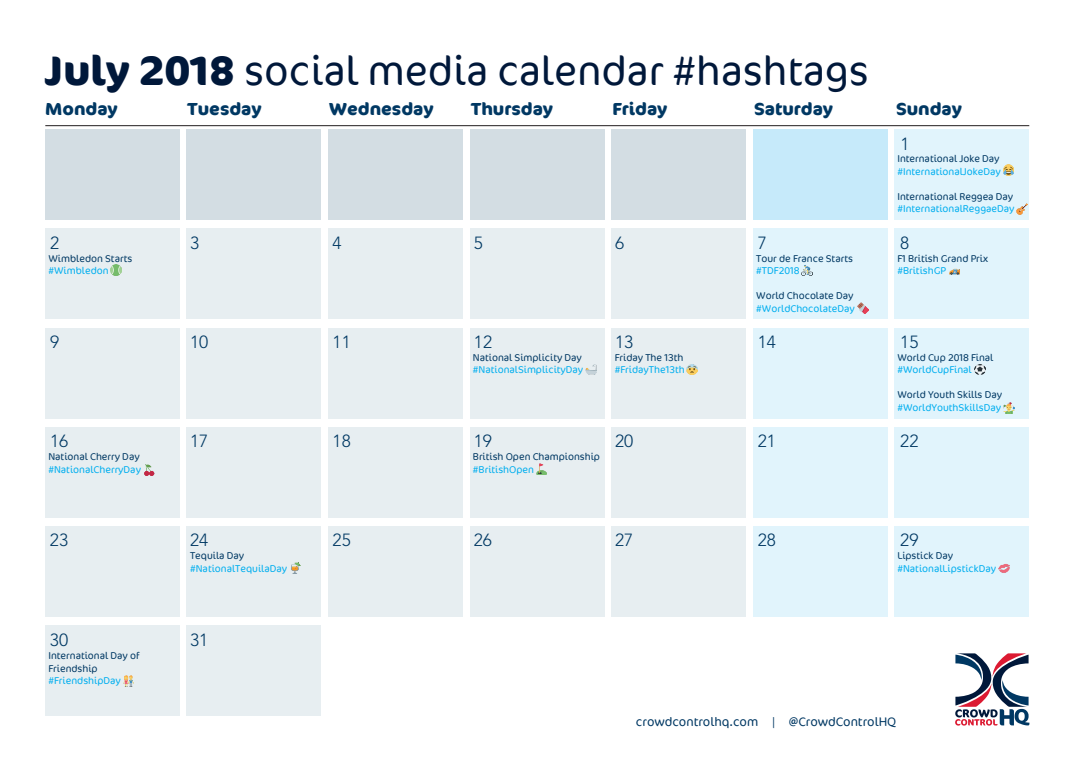
<style>
.page{position:relative;width:1074px;height:780px;background:#fff}
.page>*{position:absolute;margin:0;border:0;box-sizing:border-box;transform-origin:0 0}
.t1{font:300 41.25px "Cocon CE";color:#00183a}
.t2{font:300 17.5px "Avenir LT Pro";color:#003863}
.t3{font:700 17.5px "Cocon CE";color:#003863}
.t4{font:300 12.5px "Cocon CE";color:#003863}
.t5{font:300 10px/12.5px "Cocon CE";color:#003863}
.t6{font:300 10px "Cocon CE";color:#00aeef}
.s1{font-weight:700}
</style>
<div class="page">
<hr style="left:45px;top:125px;width:984px;height:1px;background:#231f20">
<div style="left:45px;top:129px;width:135px;height:91px;background:#d3dde3"></div>
<div style="left:186px;top:129px;width:135px;height:91px;background:#d3dde3"></div>
<div style="left:328px;top:129px;width:135px;height:91px;background:#d3dde3"></div>
<div style="left:470px;top:129px;width:134px;height:91px;background:#d3dde3"></div>
<div style="left:611px;top:129px;width:135px;height:91px;background:#d3dde3"></div>
<div style="left:753px;top:129px;width:134px;height:91px;background:#c6eafa"></div>
<div style="left:186px;top:228px;width:135px;height:91px;background:#e7eef1"></div>
<div style="left:328px;top:228px;width:135px;height:91px;background:#e7eef1"></div>
<div style="left:470px;top:228px;width:134px;height:91px;background:#e7eef1"></div>
<div style="left:611px;top:228px;width:135px;height:91px;background:#e7eef1"></div>
<div style="left:45px;top:328px;width:135px;height:90px;background:#e7eef1"></div>
<div style="left:186px;top:328px;width:135px;height:90px;background:#e7eef1"></div>
<div style="left:328px;top:328px;width:135px;height:90px;background:#e7eef1"></div>
<div style="left:753px;top:328px;width:134px;height:90px;background:#e1f4fc"></div>
<div style="left:186px;top:427px;width:135px;height:90px;background:#e7eef1"></div>
<div style="left:328px;top:427px;width:135px;height:90px;background:#e7eef1"></div>
<div style="left:611px;top:427px;width:135px;height:90px;background:#e7eef1"></div>
<div style="left:753px;top:427px;width:134px;height:90px;background:#e1f4fc"></div>
<div style="left:894px;top:427px;width:135px;height:90px;background:#e1f4fc"></div>
<div style="left:45px;top:526px;width:135px;height:91px;background:#e7eef1"></div>
<div style="left:328px;top:526px;width:135px;height:91px;background:#e7eef1"></div>
<div style="left:470px;top:526px;width:134px;height:91px;background:#e7eef1"></div>
<div style="left:611px;top:526px;width:135px;height:91px;background:#e7eef1"></div>
<div style="left:753px;top:526px;width:134px;height:91px;background:#e1f4fc"></div>
<div style="left:186px;top:625px;width:135px;height:91px;background:#e7eef1"></div>
<svg style="left:955px;top:653px;width:74px;height:72px"></svg>
<div style="left:894px;top:129px;width:135px;height:91px;background:#e1f4fc"></div>
<div style="left:45px;top:228px;width:135px;height:91px;background:#e7eef1"></div>
<div style="left:753px;top:228px;width:134px;height:91px;background:#e1f4fc"></div>
<div style="left:894px;top:228px;width:135px;height:91px;background:#e1f4fc"></div>
<div style="left:611px;top:328px;width:135px;height:90px;background:#e7eef1"></div>
<div style="left:186px;top:526px;width:135px;height:91px;background:#e7eef1"></div>
<div style="left:894px;top:526px;width:135px;height:91px;background:#e1f4fc"></div>
<div style="left:45px;top:625px;width:135px;height:91px;background:#e7eef1"></div>
<div style="left:45px;top:427px;width:135px;height:90px;background:#e7eef1"></div>
<div style="left:894px;top:328px;width:135px;height:90px;background:#e1f4fc"></div>
<div style="left:470px;top:328px;width:134px;height:90px;background:#e7eef1"></div>
<div style="left:470px;top:427px;width:134px;height:90px;background:#e7eef1"></div>
<h1 class="t1" style="left:45px;top:47px;width:825px"><span class="s1">July 2018</span> social media calendar #hashtags</h1>
<h2 class="t3" style="left:45px;top:98px;width:74px">Monday</h2>
<h2 class="t3" style="left:187px;top:98px;width:76px">Tuesday</h2>
<h2 class="t3" style="left:329px;top:98px;width:106px">Wednesday</h2>
<h2 class="t3" style="left:471px;top:98px;width:84px">Thursday</h2>
<h2 class="t3" style="left:612px;top:98px;width:56px">Friday</h2>
<h2 class="t3" style="left:754px;top:98px;width:80px">Saturday</h2>
<h2 class="t3" style="left:896px;top:98px;width:67px">Sunday</h2>
<h2 class="t2" style="left:900px;top:133px;width:11px">1</h2>
<p class="t5" style="left:897px;top:153px;width:104px">International Joke Day</p>
<p class="t6" style="left:897px;top:165px;width:105px">#InternationalJokeDay</p>
<p class="t5" style="left:897px;top:190px;width:117px">International Reggea Day</p>
<p class="t6" style="left:897px;top:203px;width:119px">#InternationalReggaeDay</p>
<h2 class="t2" style="left:50px;top:232px;width:11px">2</h2>
<h2 class="t2" style="left:190px;top:232px;width:11px">3</h2>
<h2 class="t2" style="left:333px;top:232px;width:11px">4</h2>
<h2 class="t2" style="left:474px;top:232px;width:11px">5</h2>
<h2 class="t2" style="left:615px;top:232px;width:11px">6</h2>
<h2 class="t2" style="left:758px;top:232px;width:11px">7</h2>
<h2 class="t2" style="left:900px;top:232px;width:11px">8</h2>
<p class="t5" style="left:48px;top:252px;width:85px">Wimbledon Starts</p>
<p class="t6" style="left:48px;top:265px;width:62px">#Wimbledon</p>
<p class="t5" style="left:756px;top:252px;width:98px">Tour de France Starts</p>
<p class="t6" style="left:756px;top:265px;width:45px">#TDF2018</p>
<p class="t5" style="left:756px;top:289px;width:99px">World Chocolate Day</p>
<p class="t6" style="left:756px;top:302px;width:100px">#WorldChocolateDay</p>
<p class="t5" style="left:897px;top:252px;width:92px">F1 British Grand Prix</p>
<p class="t6" style="left:897px;top:265px;width:50px">#BritishGP</p>
<h2 class="t2" style="left:50px;top:332px;width:11px">9</h2>
<h2 class="t2" style="left:190px;top:332px;width:20px">10</h2>
<h2 class="t2" style="left:333px;top:332px;width:20px">11</h2>
<h2 class="t2" style="left:474px;top:332px;width:20px">12</h2>
<h2 class="t2" style="left:615px;top:332px;width:20px">13</h2>
<h2 class="t2" style="left:757px;top:332px;width:20px">14</h2>
<h2 class="t2" style="left:900px;top:332px;width:20px">15</h2>
<p class="t5" style="left:473px;top:351px;width:111px">National Simplicity Day</p>
<p class="t6" style="left:473px;top:364px;width:112px">#NationalSimplicityDay</p>
<p class="t5" style="left:615px;top:351px;width:70px">Friday The 13th</p>
<p class="t6" style="left:615px;top:364px;width:71px">#FridayThe13th</p>
<p class="t5" style="left:897px;top:351px;width:98px">World Cup 2018 Final</p>
<p class="t6" style="left:897px;top:364px;width:76px">#WorldCupFinal</p>
<p class="t5" style="left:897px;top:389px;width:106px">World Youth Skills Day</p>
<p class="t6" style="left:897px;top:401px;width:105px">#WorldYouthSkillsDay</p>
<h2 class="t2" style="left:50px;top:431px;width:20px">16</h2>
<h2 class="t2" style="left:190px;top:431px;width:20px">17</h2>
<h2 class="t2" style="left:332px;top:431px;width:20px">18</h2>
<h2 class="t2" style="left:474px;top:431px;width:20px">19</h2>
<h2 class="t2" style="left:615px;top:431px;width:20px">20</h2>
<h2 class="t2" style="left:757px;top:431px;width:20px">21</h2>
<h2 class="t2" style="left:900px;top:431px;width:20px">22</h2>
<p class="t5" style="left:48px;top:450px;width:93px">National Cherry Day</p>
<p class="t6" style="left:48px;top:463px;width:94px">#NationalCherryDay</p>
<p class="t5" style="left:473px;top:450px;width:129px">British Open Championship</p>
<p class="t6" style="left:473px;top:463px;width:63px">#BritishOpen</p>
<h2 class="t2" style="left:50px;top:530px;width:20px">23</h2>
<h2 class="t2" style="left:190px;top:530px;width:20px">24</h2>
<h2 class="t2" style="left:332px;top:530px;width:20px">25</h2>
<h2 class="t2" style="left:474px;top:530px;width:20px">26</h2>
<h2 class="t2" style="left:615px;top:530px;width:20px">27</h2>
<h2 class="t2" style="left:757px;top:530px;width:20px">28</h2>
<h2 class="t2" style="left:900px;top:530px;width:20px">29</h2>
<p class="t5" style="left:190px;top:550px;width:56px">Tequila Day</p>
<p class="t6" style="left:190px;top:562px;width:99px">#NationalTequilaDay</p>
<h2 class="t2" style="left:50px;top:629px;width:20px">30</h2>
<h2 class="t2" style="left:190px;top:629px;width:20px">31</h2>
<p class="t5" style="left:48px;top:649px;width:93px">International Day of<br>Friendship</p>
<p class="t6" style="left:48px;top:674px;width:74px">#FriendshipDay</p>
<p class="t5" style="left:897px;top:550px;width:57px">Lipstick Day</p>
<p class="t6" style="left:897px;top:562px;width:100px">#NationalLipstickDay</p>
<p class="t4" style="left:636px;top:714px;width:262px">crowdcontrolhq.com | @CrowdControlHQ</p>
</div>
